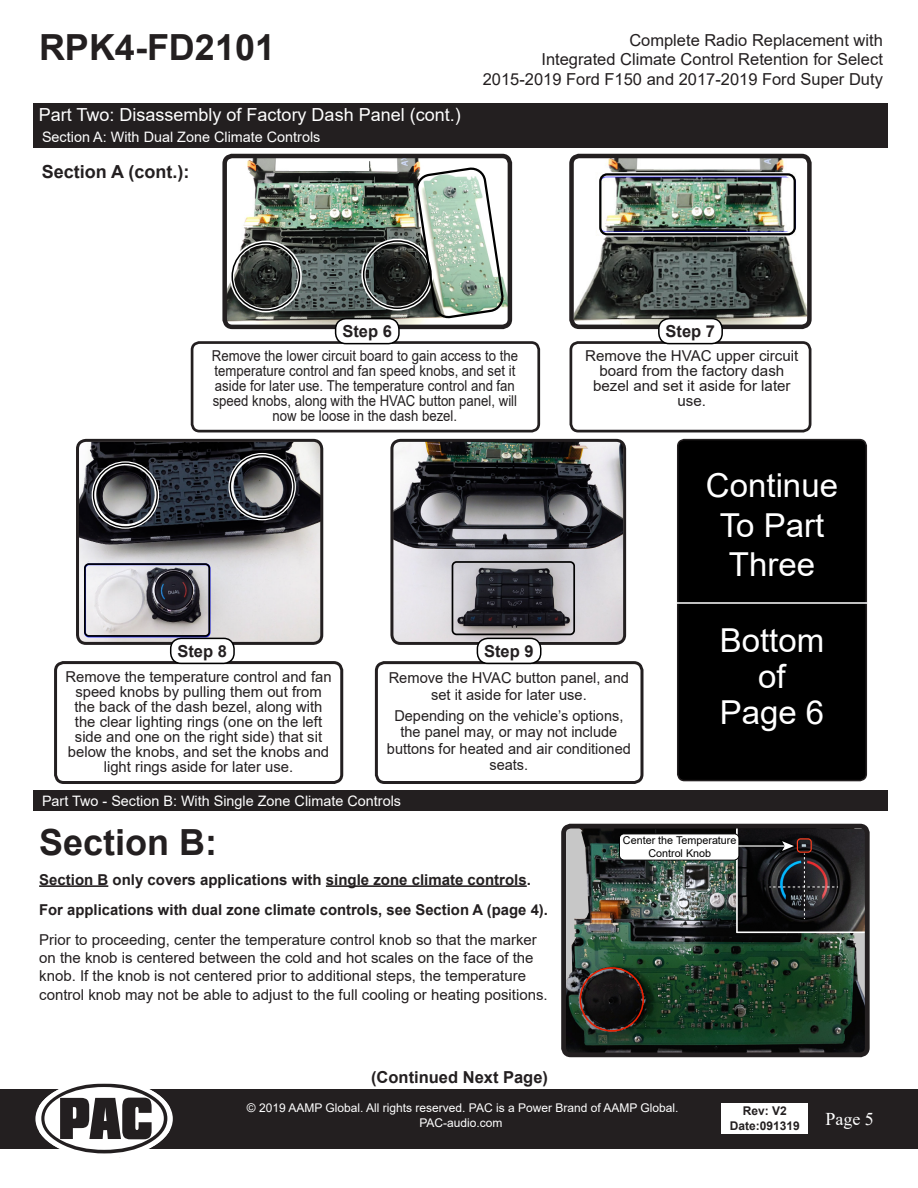
<style>
.page{position:relative;width:918px;height:1188px;background:#fff}
.page>*{position:absolute;margin:0;border:0;box-sizing:border-box;transform-origin:0 0}
.t1{font:700 36px "Arial";color:#231f20}
.t2{font:33px "Arial";color:#fff}
.t3{font:18px "Arial";color:#fff}
.t4{font:700 18px "Arial";color:#231f20}
.t5{font:18px "Times New Roman";color:#fff}
.t6{font:16.5px/19.8px "Arial";color:#231f20;text-align:right}
.t7{font:700 16.5px "Arial";color:#231f20}
.t8{font:15px/15px "Arial";color:#231f20;text-align:center}
.t9{font:15px/15px "Arial";color:#231f20;text-align:center;scale:.88 1}
.t10{font:700 15px/30px "Arial";color:#231f20}
.t11{font:14.4px "Arial";color:#fff}
.t12{font:12px/14.4px "Arial";color:#fff;text-align:center}
.t13{font:700 12px/14.4px "Arial";color:#231f20;text-align:center}
.t14{font:10.8px "Arial";color:#000}
</style>
<div class="page">
<div style="left:0;top:1089px;width:918px;height:60px;background:#231f20"></div>
<svg style="left:39px;top:1083px;width:130px;height:71px"></svg>
<div style="left:721px;top:1104px;width:87px;height:30px;background:#fff"></div>
<img style="left:227px;top:159px;width:280px;height:165px">
<div style="left:289px;top:159px;width:79px;height:12px;background:#fff"></div>
<div style="left:230px;top:241px;width:72px;height:71px;border:4px solid #fff;border-radius:50%"></div>
<div style="left:231px;top:242px;width:69px;height:69px;border:2px solid #000;border-radius:50%"></div>
<div style="left:361px;top:239px;width:72px;height:72px;border:4px solid #fff;border-radius:50%"></div>
<div style="left:363px;top:240px;width:69px;height:69px;border:2px solid #000;border-radius:50%"></div>
<svg style="left:414px;top:165px;width:92px;height:156px"></svg>
<div style="left:222px;top:154px;width:290px;height:175px;border:4px solid #231f20;border-radius:8px"></div>
<div style="left:191px;top:341px;width:349px;height:91px;border:3px solid #231f20;border-radius:7px"></div>
<div style="left:33px;top:103px;width:855px;height:24px;background:#231f20"></div>
<img style="left:574px;top:159px;width:233px;height:165px">
<div style="left:596px;top:172px;width:199px;height:65px;border:5px solid #fff;border-radius:7px"></div>
<div style="left:599px;top:173px;width:197px;height:62px;border:2px solid #000;border-radius:7px"></div>
<div style="left:569px;top:154px;width:243px;height:175px;border:4px solid #231f20;border-radius:8px"></div>
<div style="left:570px;top:341px;width:241px;height:91px;border:3px solid #231f20;border-radius:8px"></div>
<img style="left:80px;top:442px;width:242px;height:200px">
<div style="left:84px;top:563px;width:126px;height:74px;border:2px solid #000;border-radius:4px"></div>
<div style="left:228px;top:453px;width:68px;height:67px;border:3px solid #fff;border-radius:50%"></div>
<div style="left:230px;top:454px;width:65px;height:65px;border:1px solid #000;border-radius:50%"></div>
<div style="left:92px;top:461px;width:67px;height:68px;border:3px solid #fff;border-radius:50%"></div>
<div style="left:93px;top:463px;width:65px;height:65px;border:1px solid #000;border-radius:50%"></div>
<div style="left:76px;top:439px;width:247px;height:206px;border:3px solid #231f20;border-radius:9px"></div>
<img style="left:394px;top:440px;width:229px;height:201px">
<div style="left:452px;top:561px;width:123px;height:74px;border:2px solid #000;border-radius:4px"></div>
<div style="left:390px;top:439px;width:236px;height:206px;border:3px solid #231f20;border-radius:9px"></div>
<div style="left:54px;top:661px;width:289px;height:123px;border:3px solid #231f20;border-radius:8px"></div>
<div style="left:375px;top:661px;width:269px;height:123px;border:3px solid #231f20;border-radius:8px"></div>
<div style="left:336px;top:319px;width:63px;height:25px;background:#fff;border-radius:11px"></div>
<div style="left:335px;top:318px;width:65px;height:26px;border:2px solid #000;border-radius:11px"></div>
<div style="left:659px;top:319px;width:63px;height:25px;background:#fff;border-radius:11px"></div>
<div style="left:658px;top:318px;width:65px;height:26px;border:2px solid #000;border-radius:11px"></div>
<div style="left:171px;top:638px;width:63px;height:25px;background:#fff;border-radius:11px"></div>
<div style="left:170px;top:638px;width:65px;height:26px;border:2px solid #000;border-radius:11px"></div>
<div style="left:477px;top:638px;width:64px;height:25px;background:#fff;border-radius:11px"></div>
<div style="left:477px;top:638px;width:65px;height:26px;border:2px solid #000;border-radius:11px"></div>
<div style="left:33px;top:127px;width:855px;height:21px;background:#231f20"></div>
<div style="left:33px;top:791px;width:855px;height:20px;background:#231f20"></div>
<img style="left:567px;top:830px;width:297px;height:221px">
<svg style="left:567px;top:830px;width:22px;height:164px;background:#8d9190"></svg>
<img style="left:738px;top:830px;width:31px;height:101px">
<div style="left:580px;top:967px;width:64px;height:65px;border:2px solid #e92000;border-radius:50%"></div>
<hr style="left:736px;top:828px;width:2px;height:105px;background:#fff">
<hr style="left:737px;top:931px;width:129px;height:2px;background:#fff">
<div style="left:619px;top:834px;width:120px;height:26px;background:#fff;border-radius:5px"></div>
<div style="left:619px;top:833px;width:120px;height:28px;border:1px solid #000;border-radius:5px"></div>
<hr style="left:738px;top:845px;width:48px;height:2px;background:#fff">
<svg style="left:769px;top:830px;width:95px;height:171px;background:#2a362f"></svg>
<div style="left:561px;top:824px;width:309px;height:233px;border:5px solid #231f20;border-radius:7px"></div>
<hr style="left:39px;top:885px;width:69px;height:2px;background:#231f20">
<hr style="left:326px;top:885px;width:201px;height:2px;background:#231f20">
<div style="left:678px;top:440px;width:188px;height:341px;background:#000;border-radius:7px"></div>
<div style="left:677px;top:439px;width:190px;height:342px;border:2px solid #231f20;border-radius:7px"></div>
<hr style="left:677px;top:602px;width:190px;height:2px;background:#fff">
<h1 class="t1" style="left:39px;top:22px;width:238px">RPK4-FD2101</h1>
<p class="t3" style="left:39px;top:102px;width:423px">Part Two: Disassembly of Factory Dash Panel (cont.)</p>
<p class="t11" style="left:42px;top:127px;width:280px">Section A: With Dual Zone Climate Controls</p>
<p class="t4" style="left:42px;top:159px;width:149px">Section A (cont.):</p>
<p class="t6" style="left:483px;top:30px;width:402px">Complete Radio Replacement with<br>Integrated Climate Control Retention for Select<br>2015-2019 Ford F150 and 2017-2019 Ford Super Duty</p>
<p class="t7" style="left:342px;top:320px;width:51px">Step 6</p>
<p class="t7" style="left:666px;top:320px;width:51px">Step 7</p>
<p class="t9" style="left:212px;top:348px;width:349px">Remove the lower circuit board to gain access to the temperature control and fan speed knobs, and set it aside for later use. The temperature control and fan speed knobs, along with the HVAC button panel, will now be loose in the dash bezel.</p>
<p class="t8" style="left:585px;top:348px;width:215px">Remove the HVAC upper circuit board from the factory dash bezel and set it aside for later use.</p>
<p class="t2" style="left:706px;top:463px;width:134px">Continue</p>
<p class="t2" style="left:720px;top:502px;width:106px">To Part</p>
<p class="t2" style="left:729px;top:542px;width:88px">Three</p>
<p class="t7" style="left:177px;top:640px;width:51px">Step 8</p>
<p class="t7" style="left:484px;top:640px;width:51px">Step 9</p>
<p class="t8" style="left:65px;top:669px;width:268px">Remove the temperature control and fan speed knobs by pulling them out from the back of the dash bezel, along with the clear lighting rings (one on the left side and one on the right side) that sit below the knobs, and set the knobs and light rings aside for later use.</p>
<p class="t8" style="left:389px;top:670px;width:242px;line-height:16.5px">Remove the HVAC button panel, and set it aside for later use.</p>
<p class="t8" style="left:387px;top:707px;width:245px;line-height:16.5px">Depending on the vehicle’s options, the panel may, or may not include buttons for heated and air conditioned seats.</p>
<p class="t11" style="left:42px;top:791px;width:361px">Part Two - Section B: With Single Zone Climate Controls</p>
<p class="t2" style="left:720px;top:618px;width:106px">Bottom</p>
<p class="t2" style="left:758px;top:654px;width:29px">of</p>
<p class="t2" style="left:720px;top:690px;width:106px">Page 6</p>
<p class="t1" style="left:39px;top:817px;width:180px">Section B:</p>
<p class="t10" style="left:39px;top:864px;width:510px">Section B only covers applications with single zone climate controls.<br>For applications with dual zone climate controls, see Section A (page 4).</p>
<p class="t8" style="left:39px;top:930px;width:499px;line-height:18px;text-align:left">Prior to proceeding, center the temperature control knob so that the marker on the knob is centered between the cold and hot scales on the face of the knob. If the knob is not centered prior to additional steps, the temperature</p>
<p class="t8" style="left:39px;top:988px;width:510px">control knob may not be able to adjust to the full cooling or heating positions.</p>
<p class="t7" style="left:371px;top:1066px;width:178px">(Continued Next Page)</p>
<p class="t14" style="left:623px;top:833px;width:115px">Center the Temperature</p>
<p class="t14" style="left:648px;top:846px;width:64px">Control Knob</p>
<p class="t12" style="left:247px;top:1101px;width:433px">© 2019 AAMP Global. All rights reserved. PAC is a Power Brand of AAMP Global.<br>PAC-audio.com</p>
<p class="t5" style="left:825px;top:1106px;width:50px">Page 5</p>
<p class="t13" style="left:730px;top:1104px;width:72px">Rev: V2<br>Date:091319</p>
</div>
